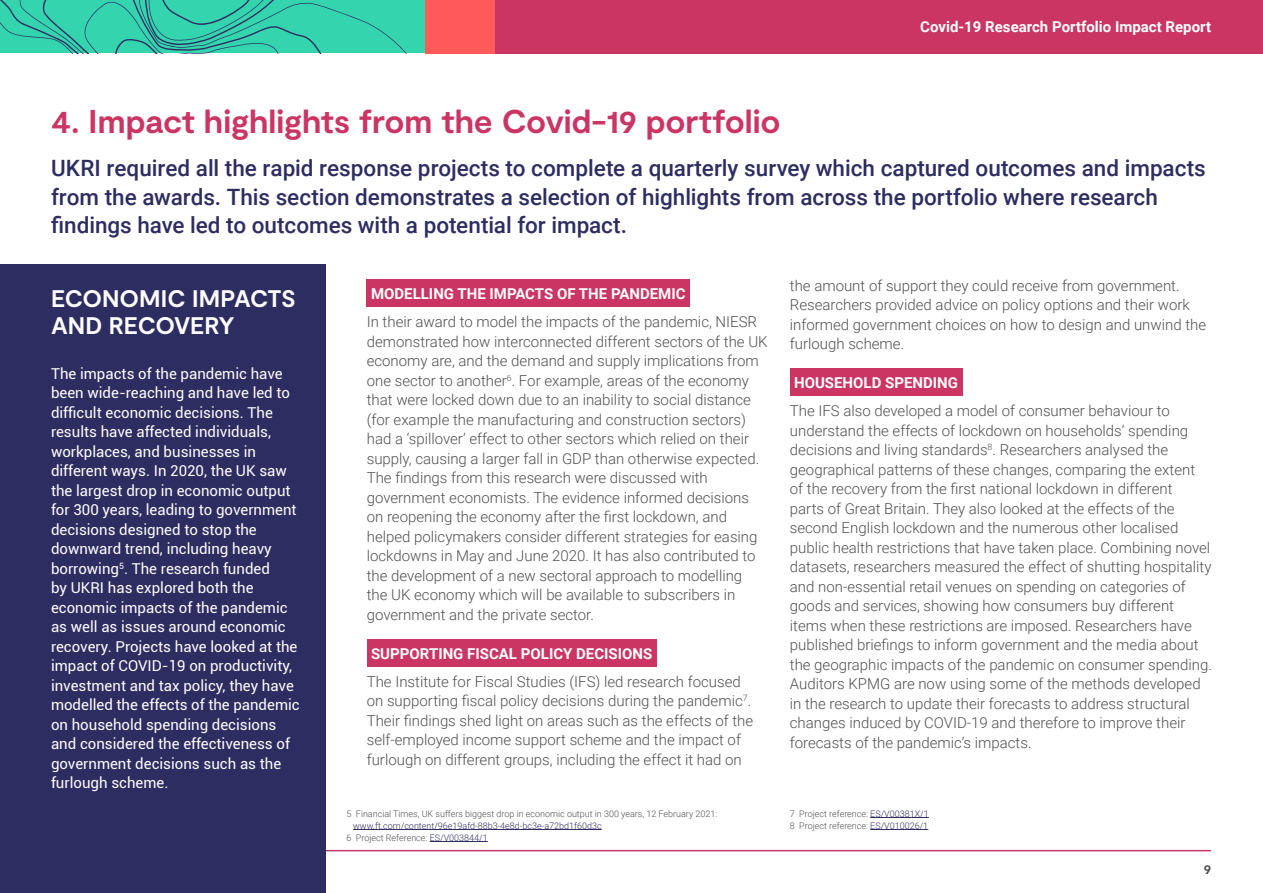
<style>
.page{position:relative;width:1263px;height:893px;background:#fff}
.page>*{position:absolute;margin:0;border:0;box-sizing:border-box;transform-origin:0 0}
.main_heading{font:700 33px "Moderat";letter-spacing:-.005em;color:#cb3564}
.spotlight_main{font:700 24px/27px "Moderat";letter-spacing:-.005em;color:#fdfdfd}
.Intro_para{font:500 22.5px/28.5px "Roboto";color:#2e2d62}
.body_copy{font:300 15px/19.5px "Roboto";color:#505050}
.body_copy-2{font:15px/19.5px "Roboto";color:#fdfdfd}
.case_study_head{font:700 15px "Roboto";color:#fdfdfd}
.t1{font:700 15px "Roboto";color:#fff}
.body_copy-3{font:700 15px "Roboto";color:#fdfdfd}
.t2{font:700 13.5px "Moderat";color:#505050}
.ref{font:300 9px "Roboto";color:#505050}
.ref-2{font:300 9px "Roboto";color:#2e2d62}
.s1{color:#2e2d62}
</style>
<div class="page">
<div style="left:478px;top:0;width:785px;height:53px;background:#cb3564"></div>
<svg style="left:0;top:0;width:425px;height:53px;background:#33c8a8"></svg>
<hr style="left:51px;top:850px;width:1160px;height:1px;background:#cb3564">
<div style="left:425px;top:0;width:69px;height:53px;background:#ff5a5a"></div>
<div style="left:0;top:265px;width:325px;height:628px;background:#2e2d62"></div>
<hr style="left:353px;top:829px;width:249px;height:1px;background:#2e2d62">
<hr style="left:430px;top:841px;width:58px;height:1px;background:#2e2d62">
<div style="left:367px;top:279px;width:323px;height:28px;background:#cb3564"></div>
<div style="left:367px;top:639px;width:290px;height:28px;background:#cb3564"></div>
<hr style="left:870px;top:817px;width:59px;height:1px;background:#2e2d62">
<hr style="left:870px;top:829px;width:58px;height:1px;background:#2e2d62">
<div style="left:790px;top:368px;width:172px;height:28px;background:#cb3564"></div>
<p class="t1" style="left:920px;top:16px;width:292px">Covid-19 Research Portfolio Impact Report</p>
<h1 class="main_heading" style="left:51px;top:102px;width:731px">4. Impact highlights from the Covid-19 portfolio</h1>
<p class="Intro_para" style="left:51px;top:153px;width:1156px">UKRI required all the rapid response projects to complete a quarterly survey which captured outcomes and impacts from the awards. This section demonstrates a selection of highlights from across the portfolio where research findings have led to outcomes with a potential for impact.</p>
<p class="spotlight_main" style="left:51px;top:286px;width:246px">ECONOMIC IMPACTS<br>AND RECOVERY</p>
<p class="body_copy-2" style="left:51px;top:363px;width:250px">The impacts of the pandemic have been wide-reaching and have led to difficult economic decisions. The results have affected individuals, workplaces, and businesses in different ways. In 2020, the UK saw the largest drop in economic output for 300 years, leading to government decisions designed to stop the downward trend, including heavy borrowing<sup>5</sup>. The research funded<br>by UKRI has explored both the economic impacts of the pandemic as well as issues around economic recovery. Projects have looked at the impact of COVID-19 on productivity, investment and tax policy, they have modelled the effects of the pandemic on household spending decisions and considered the effectiveness of government decisions such as the furlough scheme.</p>
<p class="body_copy-3" style="left:371px;top:283px;width:316px">MODELLING THE IMPACTS OF THE PANDEMIC</p>
<p class="body_copy" style="left:367px;top:312px;width:402px">In their award to model the impacts of the pandemic, NIESR demonstrated how interconnected different sectors of the UK economy are, and the demand and supply implications from one sector to another<sup>6</sup>. For example, areas of the economy that were locked down due to an inability to social distance (for example the manufacturing and construction sectors) had a ‘spillover’ effect to other sectors which relied on their supply, causing a larger fall in GDP than otherwise expected.<br>The findings from this research were discussed with government economists. The evidence informed decisions on reopening the economy after the first lockdown, and helped policymakers consider different strategies for easing lockdowns in May and June 2020. It has also contributed to the development of a new sectoral approach to modelling<br>the UK economy which will be available to subscribers in government and the private sector.</p>
<p class="case_study_head" style="left:371px;top:643px;width:283px">SUPPORTING FISCAL POLICY DECISIONS</p>
<p class="body_copy" style="left:367px;top:671px;width:388px">The Institute for Fiscal Studies (IFS) led research focused on supporting fiscal policy decisions during the pandemic<sup>7</sup>.<br>Their findings shed light on areas such as the effects of the self-employed income support scheme and the impact of furlough on different groups, including the effect it had on</p>
<p class="ref" style="left:347px;top:807px;width:372px">5 Financial Times, UK suffers biggest drop in economic output in 300 years, 12 February 2021:</p>
<p class="ref-2" style="left:353px;top:819px;width:250px">www.ft.com/content/96e19afd-88b3-4e8d-bc3e-a72bd1f60d3c</p>
<p class="ref" style="left:347px;top:831px;width:143px">6 Project Reference: <span class="s1">ES/V003844/1</span></p>
<p class="body_copy" style="left:790px;top:275px;width:418px">the amount of support they could receive from government.<br>Researchers provided advice on policy options and their work informed government choices on how to design and unwind the furlough scheme.</p>
<p class="case_study_head" style="left:794px;top:372px;width:165px">HOUSEHOLD SPENDING</p>
<p class="body_copy" style="left:790px;top:400px;width:423px">The IFS also developed a model of consumer behaviour to understand the effects of lockdown on households’ spending decisions and living standards<sup>8</sup>. Researchers analysed the geographical patterns of these changes, comparing the extent of the recovery from the first national lockdown in different<br>parts of Great Britain. They also looked at the effects of the second English lockdown and the numerous other localised public health restrictions that have taken place. Combining novel datasets, researchers measured the effect of shutting hospitality and non-essential retail venues on spending on categories of goods and services, showing how consumers buy different items when these restrictions are imposed. Researchers have published briefings to inform government and the media about the geographic impacts of the pandemic on consumer spending.<br>Auditors KPMG are now using some of the methods developed in the research to update their forecasts to address structural changes induced by COVID-19 and therefore to improve their forecasts of the pandemic’s impacts.</p>
<p class="ref" style="left:790px;top:807px;width:140px">7 Project reference: <span class="s1">ES/V00381X/1</span></p>
<p class="ref" style="left:790px;top:819px;width:140px">8 Project reference: <span class="s1">ES/V010026/1</span></p>
<p class="t2" style="left:1204px;top:861px;width:9px">9</p>
</div>
